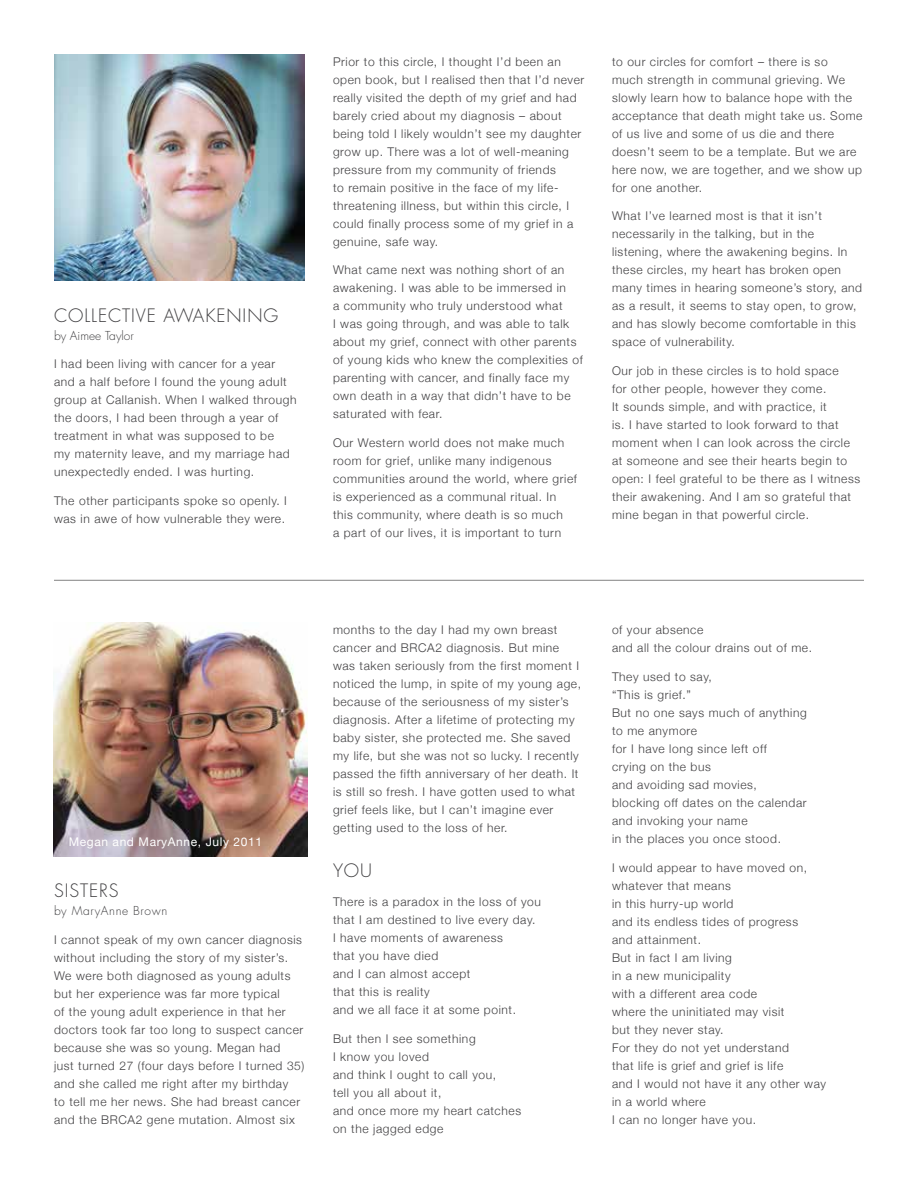
<style>
.page{position:relative;width:918px;height:1188px;background:#fff}
.page>*{position:absolute;margin:0;border:0;box-sizing:border-box;transform-origin:0 0}
.t1{font:300 18px "Futura";letter-spacing:.05em;color:#414042}
.t2{font:300 12px/18px "Helvetica Neue";letter-spacing:.05em;color:#414042}
.t3{font:12px "Helvetica Neue";letter-spacing:.05em;color:#fff}
.t4{font:300 12px "Futura";letter-spacing:.05em;color:#414042}
.t5{font:300 12px "Futura";color:#414042}
</style>
<div class="page">
<img style="left:54px;top:54px;width:251px;height:227px">
<hr style="left:54px;top:580px;width:810px;height:1px;background:#000">
<img style="left:54px;top:623px;width:254px;height:233px">
<h1 class="t1" style="left:54px;top:304px;width:226px">COLLECTIVE AWAKENING</h1>
<p class="t5" style="left:54px;top:328px;width:81px">by Aimee Taylor</p>
<p class="t2" style="left:54px;top:354px;width:244px">I had been living with cancer for a year and a half before I found the young adult group at Callanish. When I walked through the doors, I had been through a year of treatment in what was supposed to be<br>my maternity leave, and my marriage had unexpectedly ended. I was hurting.</p>
<p class="t2" style="left:54px;top:491px;width:234px">The other participants spoke so openly. I was in awe of how vulnerable they were.</p>
<p class="t2" style="left:333px;top:51px;width:253px">Prior to this circle, I thought I’d been an open book, but I realised then that I’d never really visited the depth of my grief and had barely cried about my diagnosis – about being told I likely wouldn’t see my daughter grow up. There was a lot of well-meaning pressure from my community of friends<br>to remain positive in the face of my life&shy;threatening illness, but within this circle, I could finally process some of my grief in a genuine, safe way.</p>
<p class="t2" style="left:333px;top:260px;width:251px">What came next was nothing short of an awakening. I was able to be immersed in<br>a community who truly understood what<br>I was going through, and was able to talk about my grief, connect with other parents of young kids who knew the complexities of parenting with cancer, and finally face my own death in a way that didn’t have to be saturated with fear.</p>
<p class="t2" style="left:333px;top:433px;width:246px">Our Western world does not make much room for grief, unlike many indigenous communities around the world, where grief is experienced as a communal ritual. In this community, where death is so much<br>a part of our lives, it is important to turn</p>
<p class="t2" style="left:612px;top:51px;width:252px">to our circles for comfort – there is so<br>much strength in communal grieving. We slowly learn how to balance hope with the acceptance that death might take us. Some of us live and some of us die and there doesn’t seem to be a template. But we are here now, we are together, and we show up for one another.</p>
<p class="t2" style="left:612px;top:206px;width:252px">What I’ve learned most is that it isn’t necessarily in the talking, but in the listening, where the awakening begins. In these circles, my heart has broken open many times in hearing someone’s story, and as a result, it seems to stay open, to grow, and has slowly become comfortable in this space of vulnerability.</p>
<p class="t2" style="left:612px;top:361px;width:250px">Our job in these circles is to hold space<br>for other people, however they come.<br>It sounds simple, and with practice, it<br>is. I have started to look forward to that moment when I can look across the circle at someone and see their hearts begin to open: I feel grateful to be there as I witness their awakening. And I am so grateful that mine began in that powerful circle.</p>
<p class="t3" style="left:69px;top:833px;width:195px">Megan and MaryAnne, July 2011</p>
<h1 class="t1" style="left:54px;top:879px;width:66px">SISTERS</h1>
<p class="t4" style="left:54px;top:903px;width:115px">by MaryAnne Brown</p>
<p class="t2" style="left:54px;top:930px;width:252px">I cannot speak of my own cancer diagnosis without including the story of my sister’s.<br>We were both diagnosed as young adults but her experience was far more typical<br>of the young adult experience in that her doctors took far too long to suspect cancer because she was so young. Megan had<br>just turned 27 (four days before I turned 35) and she called me right after my birthday<br>to tell me her news. She had breast cancer and the BRCA2 gene mutation. Almost six</p>
<p class="t2" style="left:333px;top:620px;width:250px">months to the day I had my own breast cancer and BRCA2 diagnosis. But mine was taken seriously from the first moment I noticed the lump, in spite of my young age, because of the seriousness of my sister’s diagnosis. After a lifetime of protecting my baby sister, she protected me. She saved my life, but she was not so lucky. I recently passed the fifth anniversary of her death. It is still so fresh. I have gotten used to what grief feels like, but I can’t imagine ever getting used to the loss of her.</p>
<h1 class="t1" style="left:333px;top:859px;width:41px">YOU</h1>
<p class="t2" style="left:333px;top:892px;width:209px">There is a paradox in the loss of you that I am destined to live every day.<br>I have moments of awareness<br>that you have died<br>and I can almost accept<br>that this is reality<br>and we all face it at some point.</p>
<p class="t2" style="left:333px;top:1029px;width:190px">But then I see something<br>I know you loved<br>and think I ought to call you,<br>tell you all about it,<br>and once more my heart catches on the jagged edge</p>
<p class="t2" style="left:612px;top:620px;width:202px">of your absence<br>and all the colour drains out of me.</p>
<p class="t2" style="left:612px;top:667px;width:196px">They used to say,<br>“This is grief.”<br>But no one says much of anything to me anymore<br>for I have long since left off<br>crying on the bus<br>and avoiding sad movies, blocking off dates on the calendar and invoking your name<br>in the places you once stood.</p>
<p class="t2" style="left:612px;top:858px;width:216px">I would appear to have moved on, whatever that means<br>in this hurry-up world<br>and its endless tides of progress<br>and attainment.<br>But in fact I am living<br>in a new municipality<br>with a different area code<br>where the uninitiated may visit<br>but they never stay.<br>For they do not yet understand<br>that life is grief and grief is life<br>and I would not have it any other way in a world where<br>I can no longer have you.</p>
</div>
